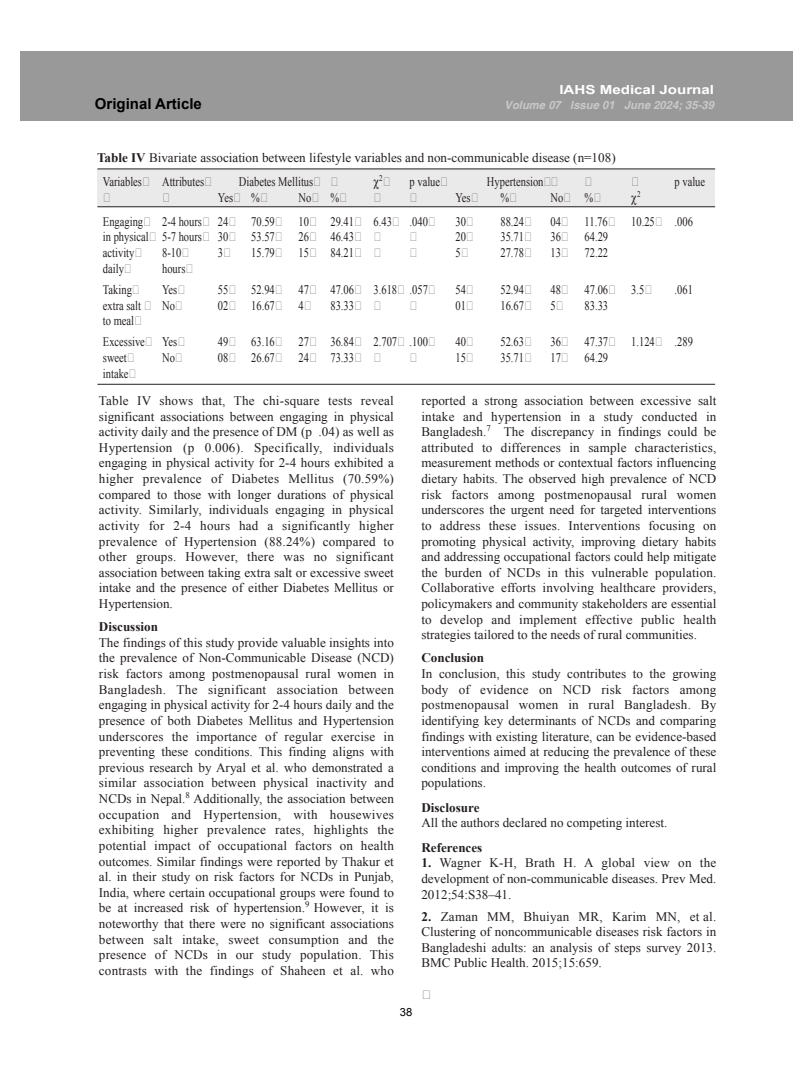
<style>
.page{position:relative;width:810px;height:1080px;background:#fff}
.page>*{position:absolute;margin:0;border:0;box-sizing:border-box;transform-origin:0 0}
.t1{font:700 15px "Arial";color:#000}
.t2{font:13.12px/15.6px "Times New Roman";color:#241f1f;text-align:justify}
.t3{font:13.12px/21.2px "Times New Roman";color:#241f1f;scale:.8 1}
.t4{font:700 13.12px "Times New Roman";color:#241f1f}
.t5{font:700 12.5px "Arial";color:#fff;scale:1.21 1}
.t6{font:italic 700 11.25px "Arial";color:#c9c9c9}
.t7{font:11.25px "Arial";color:#000}
.t8{font:8.75px "Times New Roman";color:#241f1f;scale:.8 1}
.s1{font-weight:700}
</style>
<div class="page">
<div style="left:97px;top:169px;width:618px;height:38px;background:#ebeaea"></div>
<hr style="left:97px;top:169px;width:618px;height:1px;background:#241f1f">
<hr style="left:97px;top:207px;width:618px;height:1px;background:#241f1f">
<hr style="left:97px;top:384px;width:618px;height:1px;background:#241f1f">
<div style="left:20px;top:51px;width:772px;height:69px;background:#999"></div>
<p class="t5" style="left:559px;top:82px;width:129px">IAHS Medical Journal</p>
<p class="t1" style="left:95px;top:94px;width:108px">Original Article</p>
<p class="t6" style="left:505px;top:99px;width:211px">Volume 07 Issue 01 June 2024; 35-39</p>
<p class="t2" style="left:97px;top:149px;width:520px"><span class="s1">Table IV</span> Bivariate association between lifestyle variables and non-communicable disease (n=108)</p>
<p class="t3" style="left:103px;top:171px;width:50px">Variables</p>
<p class="t3" style="left:162px;top:171px;width:54px">Attributes</p>
<p class="t3" style="left:239px;top:171px;width:94px">Diabetes Mellitus</p>
<p class="t8" style="left:379px;top:173px;width:6px">2</p>
<p class="t3" style="left:410px;top:171px;width:40px">p value</p>
<p class="t3" style="left:487px;top:171px;width:72px">Hypertension</p>
<p class="t3" style="left:675px;top:171px;width:40px">p value</p>
<p class="t3" style="left:218px;top:187px;width:21px">Yes</p>
<p class="t3" style="left:251px;top:187px;width:12px">%</p>
<p class="t3" style="left:299px;top:187px;width:18px">No</p>
<p class="t3" style="left:330px;top:187px;width:12px">%</p>
<p class="t3" style="left:455px;top:187px;width:21px">Yes</p>
<p class="t3" style="left:500px;top:187px;width:12px">%</p>
<p class="t3" style="left:550px;top:187px;width:18px">No</p>
<p class="t3" style="left:585px;top:187px;width:12px">%</p>
<p class="t8" style="left:637px;top:188px;width:6px">2</p>
<p class="t3" style="left:103px;top:211px;width:52px">Engaging</p>
<p class="t3" style="left:162px;top:211px;width:84px">2-4 hours 24</p>
<p class="t3" style="left:251px;top:211px;width:31px">70.59</p>
<p class="t3" style="left:299px;top:211px;width:15px">10</p>
<p class="t3" style="left:330px;top:211px;width:31px">29.41</p>
<p class="t3" style="left:374px;top:211px;width:24px">6.43</p>
<p class="t3" style="left:410px;top:211px;width:24px">.040</p>
<p class="t3" style="left:455px;top:211px;width:15px">30</p>
<p class="t3" style="left:500px;top:211px;width:31px">88.24</p>
<p class="t3" style="left:550px;top:211px;width:15px">04</p>
<p class="t3" style="left:585px;top:211px;width:31px">11.76</p>
<p class="t3" style="left:631px;top:211px;width:31px">10.25</p>
<p class="t3" style="left:675px;top:211px;width:24px">.006</p>
<p class="t3" style="left:103px;top:226px;width:158px">in physical 5-7 hours 30</p>
<p class="t3" style="left:251px;top:226px;width:31px">53.57</p>
<p class="t3" style="left:299px;top:226px;width:15px">26</p>
<p class="t3" style="left:330px;top:226px;width:31px">46.43</p>
<p class="t3" style="left:455px;top:226px;width:15px">20</p>
<p class="t3" style="left:500px;top:226px;width:31px">35.71</p>
<p class="t3" style="left:550px;top:226px;width:15px">36</p>
<p class="t3" style="left:585px;top:226px;width:31px">64.29</p>
<p class="t3" style="left:103px;top:242px;width:41px">activity</p>
<p class="t3" style="left:162px;top:242px;width:26px">8-10</p>
<p class="t3" style="left:218px;top:242px;width:8px">3</p>
<p class="t3" style="left:251px;top:242px;width:31px">15.79</p>
<p class="t3" style="left:299px;top:242px;width:15px">15</p>
<p class="t3" style="left:330px;top:242px;width:31px">84.21</p>
<p class="t3" style="left:455px;top:242px;width:8px">5</p>
<p class="t3" style="left:500px;top:242px;width:31px">27.78</p>
<p class="t3" style="left:550px;top:242px;width:15px">13</p>
<p class="t3" style="left:585px;top:242px;width:31px">72.22</p>
<p class="t3" style="left:103px;top:257px;width:28px">daily</p>
<p class="t3" style="left:162px;top:257px;width:31px">hours</p>
<p class="t3" style="left:103px;top:279px;width:38px">Taking</p>
<p class="t3" style="left:162px;top:279px;width:21px">Yes</p>
<p class="t3" style="left:218px;top:279px;width:15px">55</p>
<p class="t3" style="left:251px;top:279px;width:31px">52.94</p>
<p class="t3" style="left:299px;top:279px;width:15px">47</p>
<p class="t3" style="left:330px;top:279px;width:31px">47.06</p>
<p class="t3" style="left:374px;top:279px;width:70px">3.618 .057</p>
<p class="t3" style="left:455px;top:279px;width:15px">54</p>
<p class="t3" style="left:500px;top:279px;width:31px">52.94</p>
<p class="t3" style="left:550px;top:279px;width:15px">48</p>
<p class="t3" style="left:585px;top:279px;width:31px">47.06</p>
<p class="t3" style="left:631px;top:279px;width:18px">3.5</p>
<p class="t3" style="left:675px;top:279px;width:24px">.061</p>
<p class="t3" style="left:103px;top:294px;width:49px">extra salt</p>
<p class="t3" style="left:162px;top:294px;width:18px">No</p>
<p class="t3" style="left:218px;top:294px;width:15px">02</p>
<p class="t3" style="left:251px;top:294px;width:31px">16.67</p>
<p class="t3" style="left:299px;top:294px;width:8px">4</p>
<p class="t3" style="left:330px;top:294px;width:31px">83.33</p>
<p class="t3" style="left:455px;top:294px;width:15px">01</p>
<p class="t3" style="left:500px;top:294px;width:31px">16.67</p>
<p class="t3" style="left:550px;top:294px;width:8px">5</p>
<p class="t3" style="left:585px;top:294px;width:31px">83.33</p>
<p class="t3" style="left:103px;top:310px;width:54px">to meal<br>Excessive</p>
<p class="t3" style="left:162px;top:331px;width:21px">Yes</p>
<p class="t3" style="left:218px;top:331px;width:15px">49</p>
<p class="t3" style="left:251px;top:331px;width:31px">63.16</p>
<p class="t3" style="left:299px;top:331px;width:15px">27</p>
<p class="t3" style="left:330px;top:331px;width:31px">36.84</p>
<p class="t3" style="left:374px;top:331px;width:70px">2.707 .100</p>
<p class="t3" style="left:455px;top:331px;width:15px">40</p>
<p class="t3" style="left:500px;top:331px;width:31px">52.63</p>
<p class="t3" style="left:550px;top:331px;width:15px">36</p>
<p class="t3" style="left:585px;top:331px;width:31px">47.37</p>
<p class="t3" style="left:631px;top:331px;width:31px">1.124</p>
<p class="t3" style="left:675px;top:331px;width:24px">.289</p>
<p class="t3" style="left:103px;top:347px;width:31px">sweet</p>
<p class="t3" style="left:162px;top:347px;width:18px">No</p>
<p class="t3" style="left:218px;top:347px;width:15px">08</p>
<p class="t3" style="left:251px;top:347px;width:31px">26.67</p>
<p class="t3" style="left:299px;top:347px;width:15px">24</p>
<p class="t3" style="left:330px;top:347px;width:31px">73.33</p>
<p class="t3" style="left:455px;top:347px;width:15px">15</p>
<p class="t3" style="left:500px;top:347px;width:31px">35.71</p>
<p class="t3" style="left:550px;top:347px;width:15px">17</p>
<p class="t3" style="left:585px;top:347px;width:31px">64.29</p>
<p class="t3" style="left:103px;top:362px;width:34px">intake</p>
<p class="t2" style="left:99px;top:392px;width:297px">Table IV shows that, The chi-square tests reveal significant associations between engaging in physical activity daily and the presence of DM (p .04) as well as Hypertension (p 0.006). Specifically, individuals engaging in physical activity for 2-4 hours exhibited a higher prevalence of Diabetes Mellitus (70.59%) compared to those with longer durations of physical activity. Similarly, individuals engaging in physical activity for 2-4 hours had a significantly higher prevalence of Hypertension (88.24%) compared to other groups. However, there was no significant association between taking extra salt or excessive sweet intake and the presence of either Diabetes Mellitus or Hypertension.</p>
<p class="t4" style="left:99px;top:618px;width:61px">Discussion</p>
<p class="t2" style="left:99px;top:634px;width:297px">The findings of this study provide valuable insights into the prevalence of Non-Communicable Disease (NCD) risk factors among postmenopausal rural women in Bangladesh. The significant association between engaging in physical activity for 2-4 hours daily and the presence of both Diabetes Mellitus and Hypertension underscores the importance of regular exercise in preventing these conditions. This finding aligns with previous research by Aryal et al. who demonstrated a similar association between physical inactivity and NCDs in Nepal.<sup>8</sup> Additionally, the association between occupation and Hypertension, with housewives exhibiting higher prevalence rates, highlights the potential impact of occupational factors on health outcomes. Similar findings were reported by Thakur et al. in their study on risk factors for NCDs in Punjab, India, where certain occupational groups were found to be at increased risk of hypertension.<sup>9</sup> However, it is noteworthy that there were no significant associations between salt intake, sweet consumption and the presence of NCDs in our study population. This contrasts with the findings of Shaheen et al. who</p>
<p class="t2" style="left:421px;top:392px;width:297px">reported a strong association between excessive salt intake and hypertension in a study conducted in Bangladesh.<sup>7</sup> The discrepancy in findings could be attributed to differences in sample characteristics, measurement methods or contextual factors influencing dietary habits. The observed high prevalence of NCD risk factors among postmenopausal rural women underscores the urgent need for targeted interventions to address these issues. Interventions focusing on promoting physical activity, improving dietary habits and addressing occupational factors could help mitigate the burden of NCDs in this vulnerable population.<br>Collaborative efforts involving healthcare providers, policymakers and community stakeholders are essential to develop and implement effective public health strategies tailored to the needs of rural communities.</p>
<p class="t4" style="left:421px;top:649px;width:64px">Conclusion</p>
<p class="t2" style="left:421px;top:666px;width:297px">In conclusion, this study contributes to the growing body of evidence on NCD risk factors among postmenopausal women in rural Bangladesh. By identifying key determinants of NCDs and comparing findings with existing literature, can be evidence-based interventions aimed at reducing the prevalence of these conditions and improving the health outcomes of rural populations.</p>
<p class="t4" style="left:421px;top:798px;width:60px">Disclosure</p>
<p class="t2" style="left:421px;top:815px;width:248px">All the authors declared no competing interest.</p>
<p class="t4" style="left:421px;top:838px;width:62px">References</p>
<p class="t2" style="left:421px;top:855px;width:297px"><span class="s1">1.</span> Wagner K-H, Brath H. A global view on the development of non-communicable diseases. Prev Med.<br>2012;54:S38–41.</p>
<p class="t2" style="left:421px;top:908px;width:297px"><span class="s1">2.</span> Zaman MM, Bhuiyan MR, Karim MN, et al.<br>Clustering of noncommunicable diseases risk factors in Bangladeshi adults: an analysis of steps survey 2013.<br>BMC Public Health. 2015;15:659.</p>
<p class="t7" style="left:400px;top:1005px;width:14px">38</p>
</div>
